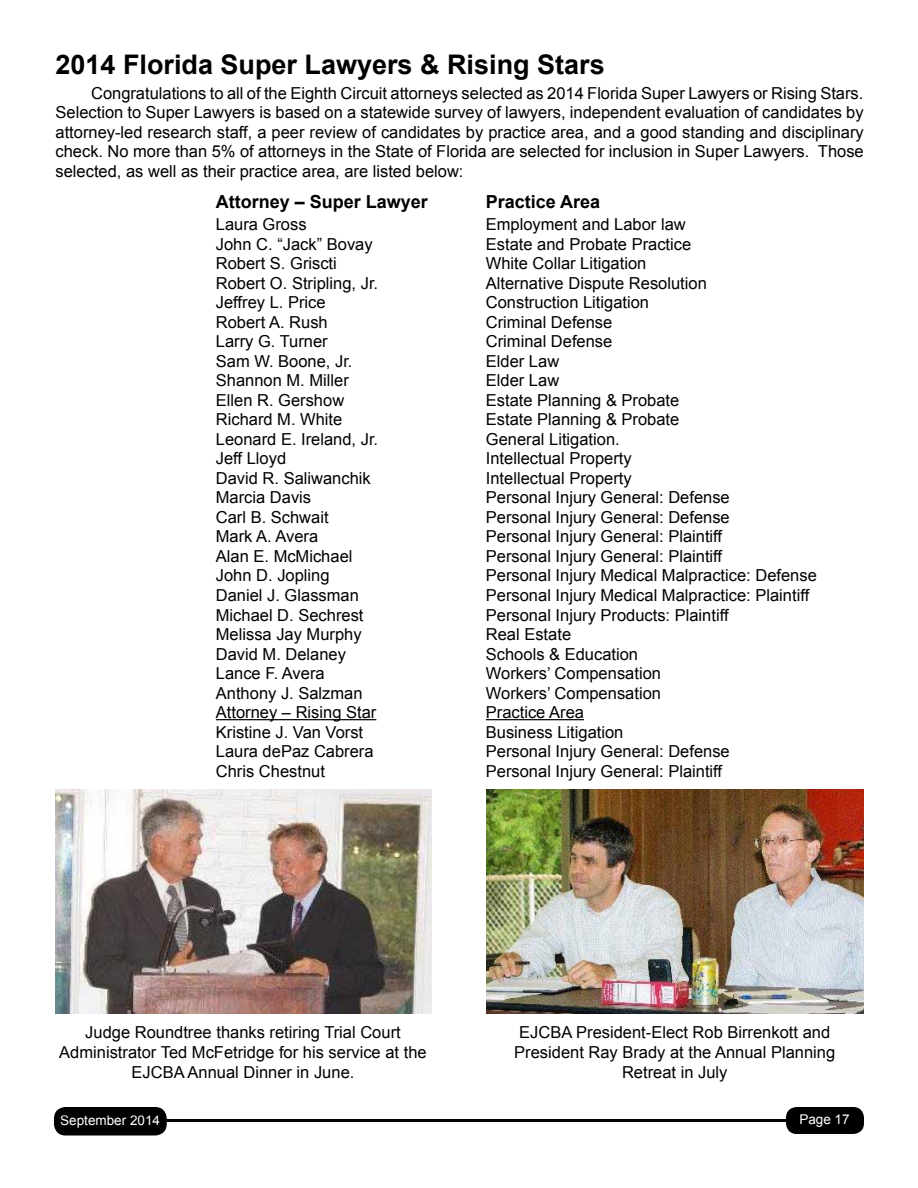
<style>
.page{position:relative;width:918px;height:1188px;background:#fff}
.page>*{position:absolute;margin:0;border:0;box-sizing:border-box;transform-origin:0 0}
.t1{font:700 27px "Arial";color:#000}
.t2{font:700 18px "Arial";color:#000}
.t3{font:16.5px/19.5px "Arial";color:#000;text-align:center}
.t4{font:13.5px "Arial";color:#fff}
</style>
<div class="page">
<div style="left:55px;top:1108px;width:111px;height:27px;background:#000;border-radius:11px"></div>
<div style="left:54px;top:1107px;width:113px;height:29px;border:2px solid #000;border-radius:11px"></div>
<div style="left:786px;top:1107px;width:78px;height:27px;background:#000;border-radius:11px"></div>
<hr style="left:81px;top:1119px;width:736px;height:3px;background:#000">
<hr style="left:216px;top:719px;width:160px;height:1px;background:#000">
<hr style="left:486px;top:719px;width:98px;height:1px;background:#000">
<img style="left:56px;top:789px;width:376px;height:225px">
<img style="left:486px;top:789px;width:378px;height:225px">
<h1 class="t1" style="left:56px;top:46px;width:551px">2014 Florida Super Lawyers &amp; Rising Stars</h1>
<p class="t3" style="left:56px;top:83px;width:810px;text-align:justify;text-indent:36px">Congratulations to all of the Eighth Circuit attorneys selected as 2014 Florida Super Lawyers or Rising Stars.<br>Selection to Super Lawyers is based on a statewide survey of lawyers, independent evaluation of candidates by attorney-led research staff, a peer review of candidates by practice area, and a good standing and disciplinary check. No more than 5% of attorneys in the State of Florida are selected for inclusion in Super Lawyers. Those selected, as well as their practice area, are listed below:</p>
<p class="t2" style="left:216px;top:190px;width:214px">Attorney – Super Lawyer</p>
<p class="t2" style="left:486px;top:190px;width:116px">Practice Area</p>
<p class="t3" style="left:216px;top:215px;width:92px">Laura Gross</p>
<p class="t3" style="left:486px;top:215px;width:201px">Employment and Labor law</p>
<p class="t3" style="left:216px;top:235px;width:158px">John C. “Jack” Bovay</p>
<p class="t3" style="left:486px;top:235px;width:207px">Estate and Probate Practice</p>
<p class="t3" style="left:216px;top:254px;width:123px">Robert S. Griscti</p>
<p class="t3" style="left:486px;top:254px;width:162px">White Collar Litigation</p>
<p class="t3" style="left:216px;top:274px;width:164px">Robert O. Stripling, Jr.</p>
<p class="t3" style="left:486px;top:274px;width:223px">Alternative Dispute Resolution</p>
<p class="t3" style="left:216px;top:293px;width:111px">Jeffrey L. Price</p>
<p class="t3" style="left:486px;top:293px;width:165px">Construction Litigation</p>
<p class="t3" style="left:216px;top:313px;width:113px">Robert A. Rush</p>
<p class="t3" style="left:486px;top:313px;width:128px">Criminal Defense</p>
<p class="t3" style="left:216px;top:332px;width:113px">Larry G. Turner</p>
<p class="t3" style="left:486px;top:332px;width:128px">Criminal Defense</p>
<p class="t3" style="left:216px;top:352px;width:138px">Sam W. Boone, Jr.</p>
<p class="t3" style="left:486px;top:352px;width:75px">Elder Law</p>
<p class="t3" style="left:216px;top:371px;width:134px">Shannon M. Miller</p>
<p class="t3" style="left:486px;top:371px;width:75px">Elder Law</p>
<p class="t3" style="left:216px;top:391px;width:130px">Ellen R. Gershow</p>
<p class="t3" style="left:486px;top:391px;width:195px">Estate Planning &amp; Probate</p>
<p class="t3" style="left:216px;top:410px;width:128px">Richard M. White</p>
<p class="t3" style="left:486px;top:410px;width:195px">Estate Planning &amp; Probate</p>
<p class="t3" style="left:216px;top:430px;width:164px">Leonard E. Ireland, Jr.</p>
<p class="t3" style="left:486px;top:430px;width:135px">General Litigation.</p>
<p class="t3" style="left:216px;top:449px;width:72px">Jeff Lloyd</p>
<p class="t3" style="left:486px;top:449px;width:147px">Intellectual Property</p>
<p class="t3" style="left:216px;top:469px;width:156px">David R. Saliwanchik</p>
<p class="t3" style="left:486px;top:469px;width:147px">Intellectual Property</p>
<p class="t3" style="left:216px;top:488px;width:97px">Marcia Davis</p>
<p class="t3" style="left:486px;top:488px;width:245px">Personal Injury General: Defense</p>
<p class="t3" style="left:216px;top:508px;width:114px">Carl B. Schwait</p>
<p class="t3" style="left:486px;top:508px;width:245px">Personal Injury General: Defense</p>
<p class="t3" style="left:216px;top:527px;width:104px">Mark A. Avera</p>
<p class="t3" style="left:486px;top:527px;width:238px">Personal Injury General: Plaintiff</p>
<p class="t3" style="left:216px;top:547px;width:138px">Alan E. McMichael</p>
<p class="t3" style="left:486px;top:547px;width:238px">Personal Injury General: Plaintiff</p>
<p class="t3" style="left:216px;top:566px;width:115px">John D. Jopling</p>
<p class="t3" style="left:486px;top:566px;width:333px">Personal Injury Medical Malpractice: Defense</p>
<p class="t3" style="left:216px;top:586px;width:145px">Daniel J. Glassman</p>
<p class="t3" style="left:486px;top:586px;width:325px">Personal Injury Medical Malpractice: Plaintiff</p>
<p class="t3" style="left:216px;top:605px;width:149px">Michael D. Sechrest</p>
<p class="t3" style="left:486px;top:605px;width:244px">Personal Injury Products: Plaintiff</p>
<p class="t3" style="left:216px;top:625px;width:147px">Melissa Jay Murphy</p>
<p class="t3" style="left:486px;top:625px;width:87px">Real Estate</p>
<p class="t3" style="left:216px;top:644px;width:132px">David M. Delaney</p>
<p class="t3" style="left:486px;top:644px;width:154px">Schools &amp; Education</p>
<p class="t3" style="left:216px;top:664px;width:110px">Lance F. Avera</p>
<p class="t3" style="left:486px;top:664px;width:177px">Workers’ Compensation</p>
<p class="t3" style="left:216px;top:683px;width:148px">Anthony J. Salzman</p>
<p class="t3" style="left:486px;top:683px;width:177px">Workers’ Compensation</p>
<p class="t3" style="left:216px;top:703px;width:162px">Attorney – Rising Star</p>
<p class="t3" style="left:486px;top:703px;width:100px">Practice Area</p>
<p class="t3" style="left:216px;top:722px;width:149px">Kristine J. Van Vorst</p>
<p class="t3" style="left:486px;top:722px;width:139px">Business Litigation</p>
<p class="t3" style="left:216px;top:742px;width:159px">Laura dePaz Cabrera</p>
<p class="t3" style="left:486px;top:742px;width:245px">Personal Injury General: Defense</p>
<p class="t3" style="left:216px;top:761px;width:111px">Chris Chestnut</p>
<p class="t3" style="left:486px;top:761px;width:238px">Personal Injury General: Plaintiff</p>
<p class="t3" style="left:59px;top:1023px;width:369px">Judge Roundtree thanks retiring Trial Court<br>Administrator Ted McFetridge for his service at the<br>EJCBA Annual Dinner in June.</p>
<p class="t3" style="left:514px;top:1022px;width:323px">EJCBA President-Elect Rob Birrenkott and<br>President Ray Brady at the Annual Planning<br>Retreat in July</p>
<p class="t4" style="left:60px;top:1111px;width:101px">September 2014</p>
<p class="t4" style="left:799px;top:1111px;width:52px">Page 17</p>
</div>
